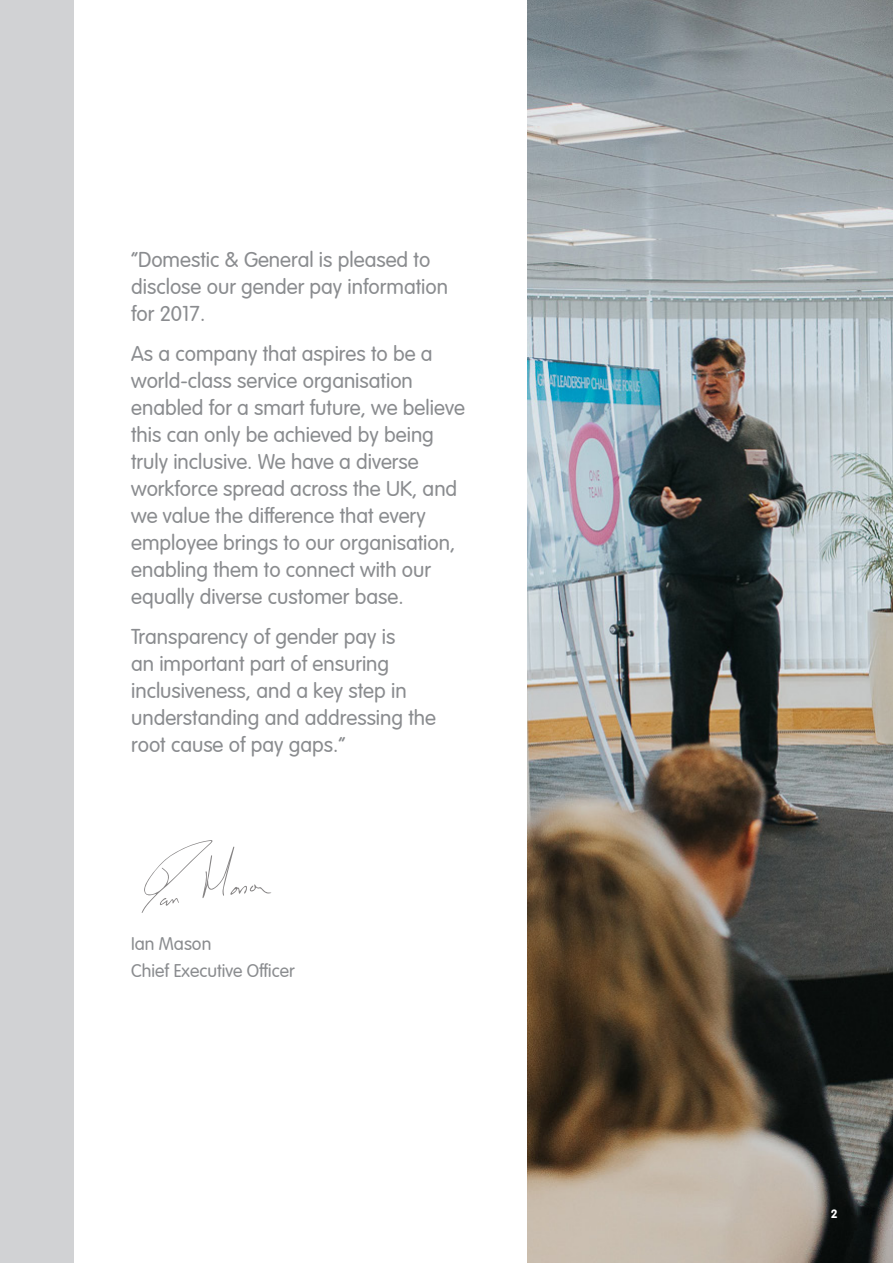
<style>
.page{position:relative;width:893px;height:1263px;background:#fff}
.page>*{position:absolute;margin:0;border:0;box-sizing:border-box;transform-origin:0 0}
.Ian_s_Message{font:300 21px/27px "VAG Rounded LT Pro";color:#8a8c8f}
.Ian_s_Message-2{font:300 18px/27px "VAG Rounded LT Pro";color:#8a8c8f}
.Declaration{font:700 12px "VAG Rounded LT Pro";color:#fff}
.s1{font-family:"VAG Rounded Std"}
</style>
<div class="page">
<img style="left:527px;top:0;width:366px;height:1263px">
<svg style="left:142px;top:840px;width:129px;height:72px"></svg>
<div style="left:0;top:0;width:74px;height:1263px;background:#d1d2d4"></div>
<p class="Ian_s_Message" style="left:131px;top:247px;width:318px">“Domestic &amp; General is pleased to disclose our gender pay information for 2017.</p>
<p class="Ian_s_Message" style="left:131px;top:341px;width:335px">As a company that aspires to be a world<span class="s1">-</span>class service organisation enabled for a smart future, we believe this can only be achieved by being truly inclusive. We have a diverse workforce spread across the UK, and we value the difference that every employee brings to our organisation, enabling them to connect with our equally diverse customer base.</p>
<p class="Ian_s_Message" style="left:131px;top:623px;width:307px">Transparency of gender pay is<br>an important part of ensuring inclusiveness, and a key step in understanding and addressing the root cause of pay gaps.”</p>
<p class="Ian_s_Message-2" style="left:131px;top:931px;width:165px">Ian Mason<br>Chief Executive Officer</p>
<p class="Declaration" style="left:831px;top:1206px;width:8px">2</p>
</div>
